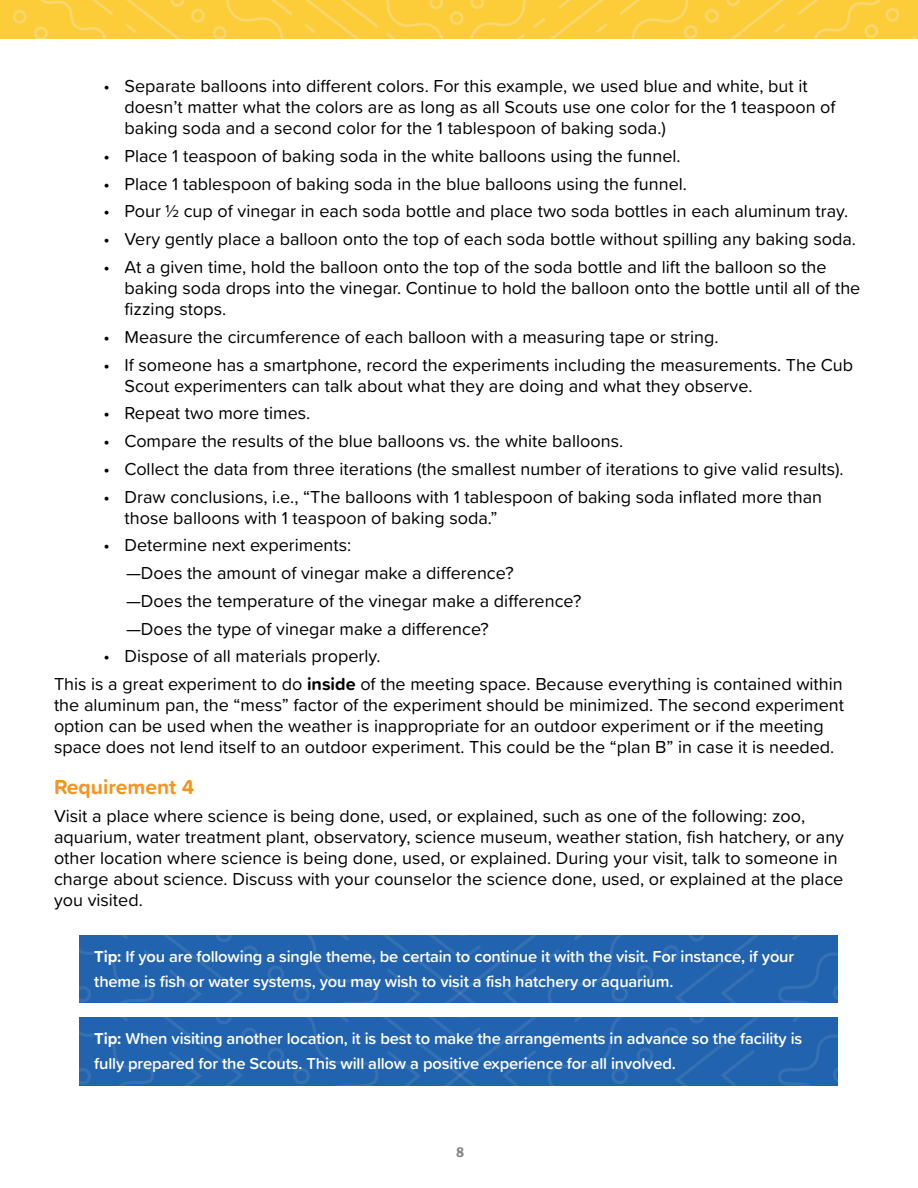
<style>
.page{position:relative;width:918px;height:1188px;background:#fff}
.page>*{position:absolute;margin:0;border:0;box-sizing:border-box;transform-origin:0 0}
.t1{font:700 21px "Proxima Soft";color:#f7941f}
.t2{font:18px/21px "Proxima Soft";color:#000}
.t3{font:600 16.5px/25.5px "Proxima Soft";letter-spacing:-.01em;color:#fff}
.t4{font:700 15px "Adelle";color:#858787}
.s1{font-weight:700}
</style>
<div class="page">
<svg style="left:0;top:0;width:918px;height:39px;background:#fbcd3d"></svg>
<svg style="left:79px;top:935px;width:758px;height:67px;background:#2264ae"></svg>
<svg style="left:79px;top:1017px;width:758px;height:68px;background:#2264ae"></svg>
<p class="t2" style="left:125px;top:75px;width:713px;text-indent:-21px">• Separate balloons into different colors. For this example, we used blue and white, but it doesn’t matter what the colors are as long as all Scouts use one color for the 1 teaspoon of baking soda and a second color for the 1 tablespoon of baking soda.)</p>
<p class="t2" style="left:104px;top:145px;width:579px">• Place 1 teaspoon of baking soda in the white balloons using the funnel.</p>
<p class="t2" style="left:104px;top:172px;width:585px">• Place 1 tablespoon of baking soda in the blue balloons using the funnel.</p>
<p class="t2" style="left:104px;top:200px;width:746px">• Pour ½ cup of vinegar in each soda bottle and place two soda bottles in each aluminum tray.</p>
<p class="t2" style="left:104px;top:228px;width:754px">• Very gently place a balloon onto the top of each soda bottle without spilling any baking soda.</p>
<p class="t2" style="left:125px;top:256px;width:737px;text-indent:-21px">• At a given time, hold the balloon onto the top of the soda bottle and lift the balloon so the baking soda drops into the vinegar. Continue to hold the balloon onto the bottle until all of the fizzing stops.</p>
<p class="t2" style="left:104px;top:325px;width:617px">• Measure the circumference of each balloon with a measuring tape or string.</p>
<p class="t2" style="left:125px;top:353px;width:730px;text-indent:-21px">• If someone has a smartphone, record the experiments including the measurements. The Cub<br>Scout experimenters can talk about what they are doing and what they observe.</p>
<p class="t2" style="left:104px;top:402px;width:208px">• Repeat two more times.</p>
<p class="t2" style="left:104px;top:430px;width:521px">• Compare the results of the blue balloons vs. the white balloons.</p>
<p class="t2" style="left:104px;top:457px;width:742px">• Collect the data from three iterations (the smallest number of iterations to give valid results).</p>
<p class="t2" style="left:125px;top:485px;width:699px;text-indent:-21px">• Draw conclusions, i.e., “The balloons with 1 tablespoon of baking soda inflated more than those balloons with 1 teaspoon of baking soda.”</p>
<p class="t2" style="left:126px;top:531px;width:457px;line-height:27.8px;text-indent:-22px">• Determine next experiments:<br>—Does the amount of vinegar make a difference?<br>—Does the temperature of the vinegar make a difference? —Does the type of vinegar make a difference?</p>
<p class="t2" style="left:54px;top:642px;width:790px;line-height:27.8px;text-indent:50px">• Dispose of all materials properly.<br>This is a great experiment to do <span class="s1">inside</span> of the meeting space. Because everything is contained within</p>
<p class="t2" style="left:54px;top:694px;width:792px">the aluminum pan, the “mess” factor of the experiment should be minimized. The second experiment option can be used when the weather is inappropriate for an outdoor experiment or if the meeting space does not lend itself to an outdoor experiment. This could be the “plan B” in case it is needed.</p>
<p class="t1" style="left:54px;top:771px;width:142px">Requirement 4</p>
<p class="t2" style="left:54px;top:805px;width:792px">Visit a place where science is being done, used, or explained, such as one of the following: zoo, aquarium, water treatment plant, observatory, science museum, weather station, fish hatchery, or any other location where science is being done, used, or explained. During your visit, talk to someone in charge about science. Discuss with your counselor the science done, used, or explained at the place you visited.</p>
<p class="t3" style="left:94px;top:943px;width:701px"><span class="s1">Tip:</span>If you are following a single theme, be certain to continue it with the visit. For instance, if your theme is fish or water systems, you may wish to visit a fish hatchery or aquarium.</p>
<p class="t3" style="left:94px;top:1025px;width:709px"><span class="s1">Tip:</span>When visiting another location, it is best to make the arrangements in advance so the facility is fully prepared for the Scouts. This will allow a positive experience for all involved.</p>
<p class="t4" style="left:456px;top:1142px;width:10px">8</p>
</div>
